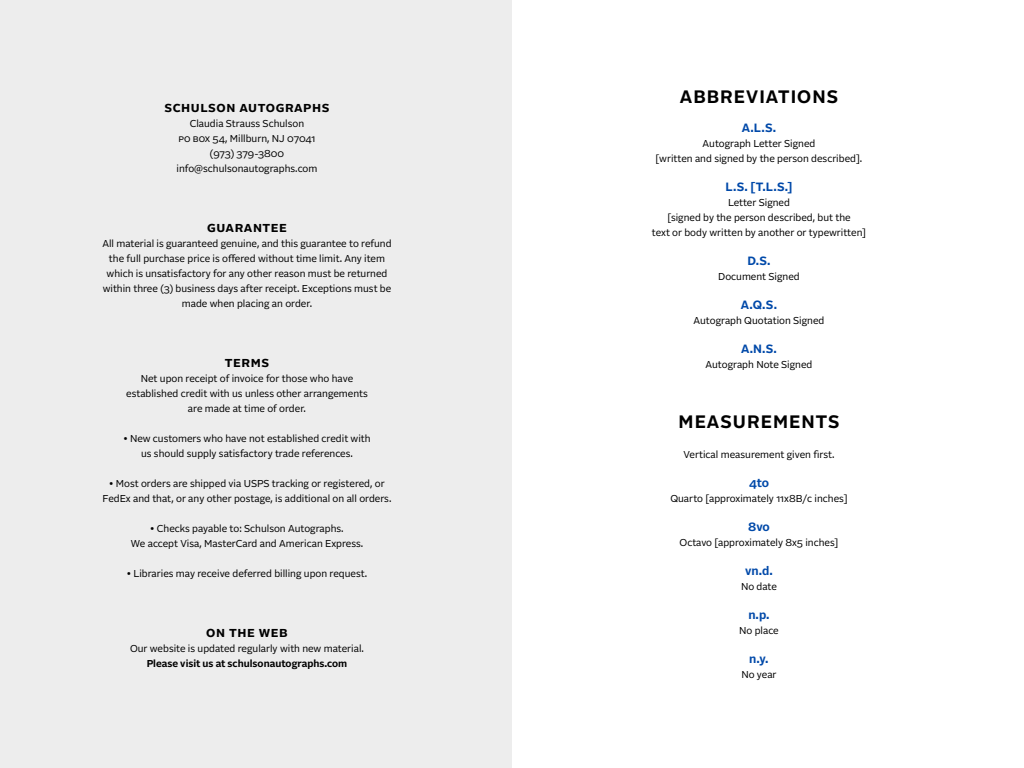
<style>
.page{position:relative;width:1024px;height:768px;background:#fff}
.page>*{position:absolute;margin:0;border:0;box-sizing:border-box;transform-origin:0 0}
.t1{font:700 18px "Alright Normal Beta";letter-spacing:.06em;color:#000}
.t2{font:700 14px "Alright Normal Beta";letter-spacing:.04em;color:#000}
.t3{font:700 12px "Alright Normal Beta";color:#0049a9}
.t4{font:10px/15px "Alright Normal Beta";color:#000;text-align:center}
.t5{font:700 10px "Alright Normal Beta";color:#000}
</style>
<div class="page">
<div style="left:0;top:0;width:512px;height:768px;background:#ededed"></div>
<h2 class="t2" style="left:164px;top:97px;width:166px">Schulson Autographs</h2>
<p class="t4" style="left:177px;top:115px;width:142px">Claudia Strauss Schulson<br>po box 54, Millburn, NJ 07041 (973) 379-3800 info@schulsonautographs.com</p>
<h2 class="t2" style="left:207px;top:217px;width:81px">Guarantee</h2>
<p class="t4" style="left:102px;top:235px;width:291px">All material is guaranteed genuine, and this guarantee to refund the full purchase price is offered without time limit. Any item which is unsatisfactory for any other reason must be returned within three (3) business days after receipt. Exceptions must be made when placing an order.</p>
<h2 class="t2" style="left:225px;top:352px;width:45px">Terms</h2>
<p class="t4" style="left:126px;top:370px;width:243px">Net upon receipt of invoice for those who have established credit with us unless other arrangements are made at time of order.</p>
<p class="t4" style="left:123px;top:430px;width:249px">• New customers who have not established credit with us should supply satisfactory trade references.</p>
<p class="t4" style="left:103px;top:475px;width:290px">• Most orders are shipped via USPS tracking or registered, or<br>FedEx and that, or any other postage, is additional on all orders.</p>
<p class="t4" style="left:131px;top:520px;width:234px">• Checks payable to: Schulson Autographs.<br>We accept Visa, MasterCard and American Express.</p>
<p class="t4" style="left:127px;top:565px;width:242px">• Libraries may receive deferred billing upon request.</p>
<h2 class="t2" style="left:206px;top:622px;width:83px">On the Web</h2>
<p class="t4" style="left:130px;top:640px;width:235px">Our website is updated regularly with new material.</p>
<p class="t5" style="left:147px;top:656px;width:202px">Please visit us at schulsonautographs.com</p>
<h1 class="t1" style="left:680px;top:84px;width:160px">ABBREVIATIONS</h1>
<p class="t3" style="left:742px;top:119px;width:36px">A.L.S.</p>
<p class="t4" style="left:656px;top:136px;width:208px">Autograph Letter Signed<br>[written and signed by the person described].</p>
<p class="t3" style="left:726px;top:178px;width:68px">L.S. [T.L.S.]</p>
<p class="t4" style="left:652px;top:195px;width:216px">Letter Signed<br>[signed by the person described, but the<br>text or body written by another or typewritten]</p>
<p class="t3" style="left:747px;top:252px;width:25px">D.S.</p>
<p class="t4" style="left:718px;top:269px;width:83px">Document Signed</p>
<p class="t3" style="left:741px;top:296px;width:38px">A.Q.S.</p>
<p class="t4" style="left:694px;top:313px;width:132px">Autograph Quotation Signed</p>
<p class="t3" style="left:741px;top:340px;width:37px">A.N.S.</p>
<p class="t4" style="left:706px;top:357px;width:108px">Autograph Note Signed</p>
<h1 class="t1" style="left:679px;top:409px;width:162px">MEASUREMENTS</h1>
<p class="t4" style="left:684px;top:447px;width:153px">Vertical measurement given first.</p>
<p class="t3" style="left:749px;top:474px;width:21px">4to</p>
<p class="t4" style="left:670px;top:491px;width:179px">Quarto [approximately 11x8B/c inches]</p>
<p class="t3" style="left:748px;top:518px;width:23px">8vo</p>
<p class="t4" style="left:680px;top:535px;width:160px">Octavo [approximately 8x5 inches]</p>
<p class="t3" style="left:745px;top:562px;width:29px">vn.d.</p>
<p class="t4" style="left:741px;top:579px;width:37px">No date</p>
<p class="t3" style="left:748px;top:606px;width:23px">n.p.</p>
<p class="t4" style="left:739px;top:623px;width:41px">No place</p>
<p class="t3" style="left:749px;top:650px;width:21px">n.y.</p>
<p class="t4" style="left:741px;top:667px;width:37px">No year</p>
</div>
